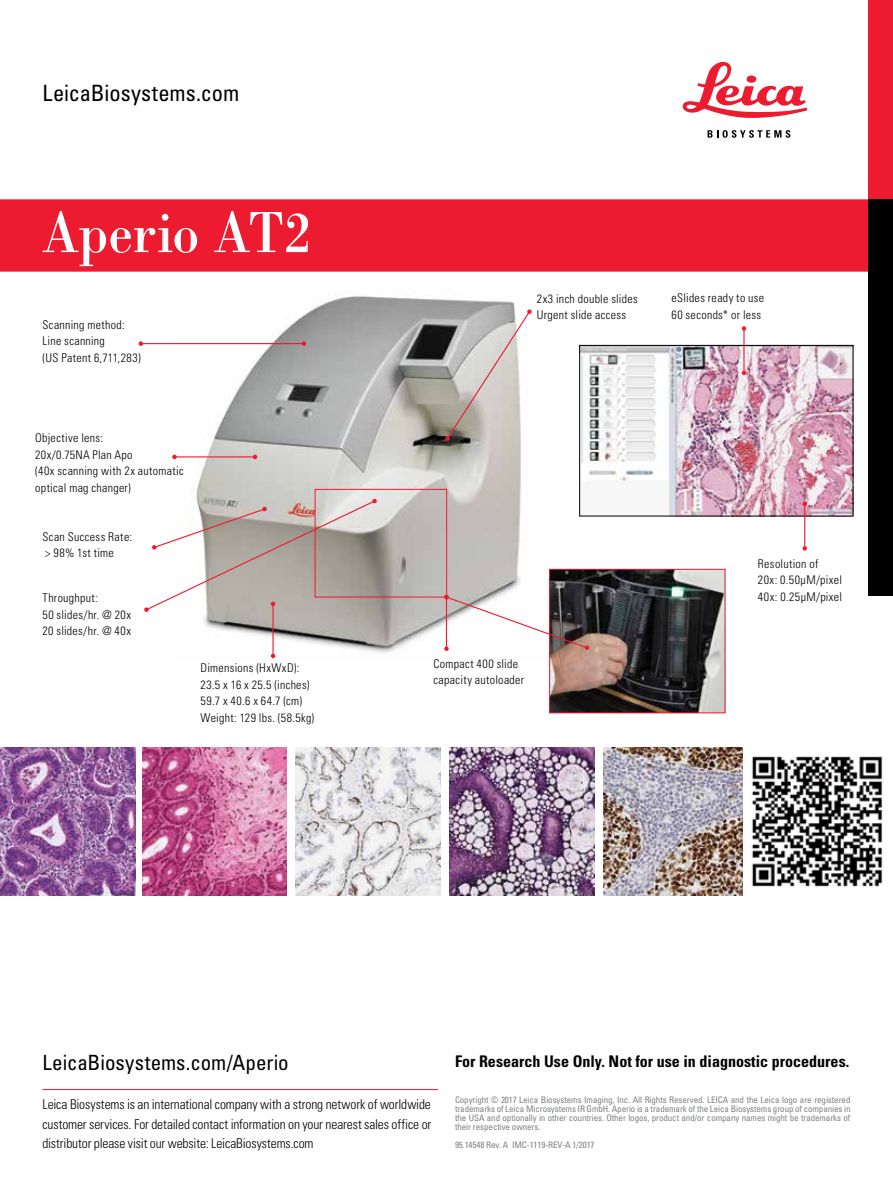
<style>
.page{position:relative;width:893px;height:1191px;background:#fff}
.page>*{position:absolute;margin:0;border:0;box-sizing:border-box;transform-origin:0 0}
.t1{font:60px "Leicana";color:#fff}
.t2{font:condensed 22.5px "Univers LT Std";color:#000}
.t3{font:condensed 21px "Univers LT Std";color:#000}
.t4{font:700 condensed 16.05px "Univers LT Std";color:#000}
.t5{font:300 condensed 13.5px/19.5px "Univers LT Std";letter-spacing:-.01em;color:#000;text-align:justify}
.t6{font:300 condensed 12px/16.5px "Univers LT Std";letter-spacing:.025em;color:#000}
.t7{font:condensed 9px/9px "Univers LT Std";letter-spacing:-.01em;color:#808285;text-align:justify}
</style>
<div class="page">
<img style="left:174px;top:296px;width:347px;height:363px">
<div style="left:0;top:199px;width:868px;height:73px;background:#ed1b2f"></div>
<hr style="left:43px;top:1089px;width:395px;height:1px;background:#ed1b2f">
<svg style="left:683px;top:62px;width:124px;height:56px"></svg>
<svg style="left:707px;top:130px;width:83px;height:8px"></svg>
<div style="left:868px;top:0;width:25px;height:199px;background:#ed1b2f"></div>
<div style="left:868px;top:199px;width:25px;height:396px;background:#000"></div>
<img style="left:551px;top:571px;width:172px;height:140px">
<div style="left:549px;top:569px;width:176px;height:144px;border:1px solid #ed1b2f"></div>
<div style="left:315px;top:489px;width:132px;height:108px;border:1px solid #ed1b2f"></div>
<hr style="left:141px;top:343px;width:163px;height:1px;background:#ed1b2f">
<svg style="left:139px;top:341px;width:4px;height:5px"></svg>
<svg style="left:302px;top:341px;width:4px;height:5px"></svg>
<hr style="left:174px;top:456px;width:81px;height:1px;background:#ed1b2f">
<svg style="left:172px;top:455px;width:5px;height:4px"></svg>
<svg style="left:253px;top:455px;width:4px;height:4px"></svg>
<hr style="left:272px;top:604px;width:2px;height:52px;background:#ed1b2f">
<svg style="left:144px;top:498px;width:233px;height:114px"></svg>
<svg style="left:271px;top:653px;width:4px;height:5px"></svg>
<svg style="left:444px;top:595px;width:145px;height:56px"></svg>
<svg style="left:445px;top:309px;width:87px;height:132px;background:#c9c4c0"></svg>
<img style="left:581px;top:347px;width:270px;height:167px">
<div style="left:579px;top:345px;width:274px;height:171px;border:1px solid #000"></div>
<hr style="left:743px;top:328px;width:1px;height:45px;background:#ed1b2f">
<svg style="left:742px;top:326px;width:4px;height:5px"></svg>
<svg style="left:742px;top:371px;width:4px;height:4px"></svg>
<hr style="left:804px;top:504px;width:1px;height:44px;background:#ed1b2f">
<svg style="left:802px;top:502px;width:5px;height:4px"></svg>
<svg style="left:802px;top:546px;width:5px;height:4px"></svg>
<img style="left:0;top:747px;width:135px;height:149px">
<img style="left:142px;top:747px;width:145px;height:149px">
<img style="left:296px;top:747px;width:144px;height:149px">
<img style="left:449px;top:747px;width:145px;height:149px">
<img style="left:603px;top:747px;width:140px;height:149px">
<img style="left:751px;top:756px;width:132px;height:131px">
<h2 class="t2" style="left:43px;top:79px;width:198px">LeicaBiosystems.com</h2>
<h1 class="t1" style="left:43px;top:196px;width:271px">Aperio AT2</h1>
<p class="t6" style="left:43px;top:316px;width:100px">Scanning method:<br>Line scanning<br>(US Patent 6,711,283)</p>
<p class="t6" style="left:537px;top:290px;width:102px">2x3 inch double slides<br>Urgent slide access</p>
<p class="t6" style="left:671px;top:290px;width:94px">eSlides ready to use<br>60 seconds* or less</p>
<p class="t6" style="left:35px;top:430px;width:150px">Objective lens:<br>20x/0.75NA Plan Apo<br>(40x scanning with 2x automatic optical mag changer)</p>
<p class="t6" style="left:43px;top:528px;width:91px">Scan Success Rate: &gt; 98% 1st time</p>
<p class="t6" style="left:43px;top:589px;width:90px">Throughput:<br>50 slides/hr. @ 20x<br>20 slides/hr. @ 40x</p>
<p class="t6" style="left:201px;top:659px;width:115px">Dimensions (HxWxD):<br>23.5 x 16 x 25.5 (inches)<br>59.7 x 40.6 x 64.7 (cm)<br>Weight: 129 lbs. (58.5kg)</p>
<p class="t6" style="left:433px;top:655px;width:92px">Compact 400 slide capacity autoloader</p>
<p class="t6" style="left:758px;top:555px;width:86px">Resolution of<br>20x: 0.50µM/pixel<br>40x: 0.25µM/pixel</p>
<h3 class="t3" style="left:43px;top:1049px;width:248px">LeicaBiosystems.com/Aperio</h3>
<h3 class="t4" style="left:455px;top:1051px;width:396px">For Research Use Only. Not for use in diagnostic procedures.</h3>
<p class="t5" style="left:43px;top:1095px;width:390px">Leica Biosystems is an international company with a strong network of worldwide customer services. For detailed contact information on your nearest sales office or distributor please visit our website: LeicaBiosystems.com</p>
<p class="t7" style="left:455px;top:1095px;width:397px">Copyright © 2017 Leica Biosystems Imaging, Inc. All Rights Reserved. LEICA and the Leica logo are registered trademarks of Leica Microsystems IR GmbH. Aperio is a trademark of the Leica Biosystems group of companies in the USA and optionally in other countries. Other logos, product and/or company names might be trademarks of their respective owners.</p>
<p class="t7" style="left:455px;top:1140px;width:141px">95.14548 Rev. A IMC-1119-REV-A 1/2017</p>
</div>
